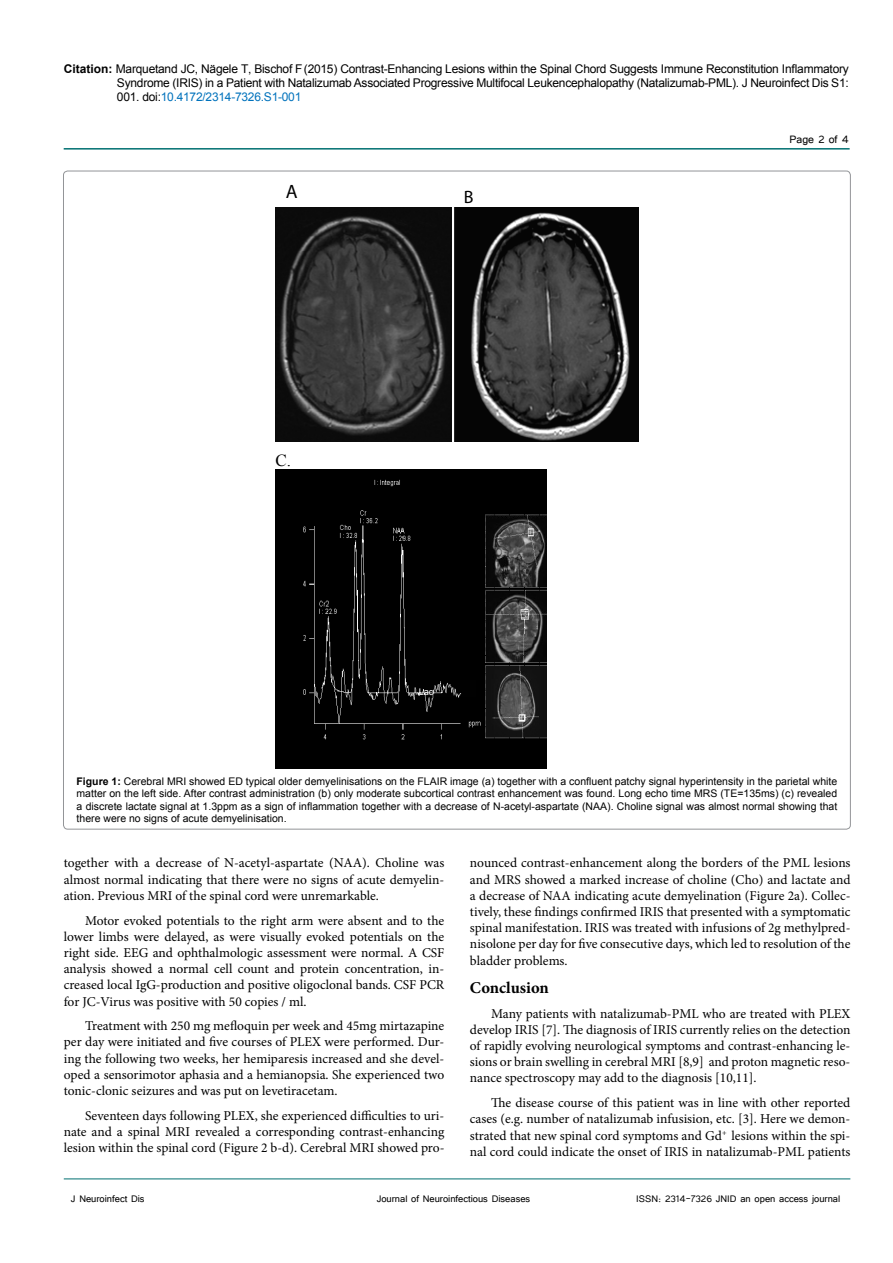
<style>
.page{position:relative;width:893px;height:1263px;background:#fff}
.page>*{position:absolute;margin:0;border:0;box-sizing:border-box;transform-origin:0 0}
.t1{font:19.35px "Myriad Pro";color:#000}
.t2{font:18px "Myriad Pro";color:#000}
.t3{font:16.8px "Times New Roman";color:#000}
.t4{font:700 16.5px "Minion Pro";color:#000}
.t5{font:13.5px/16.2px "Minion Pro";color:#000;text-align:justify}
.t6{font:13.5px "Tunga";color:#000}
.t7{font:12px/14.4px "Arial";letter-spacing:-.02em;color:#000;text-align:justify}
.t8{font:12px "Tunga";color:#000}
.t9{font:10.5px/12.6px "Arial";color:#000;text-align:justify}
.t10{font:9.15px "Arial";color:#fff}
.s1{font-weight:700}
.s2{color:#0072bc}
</style>
<div class="page">
<hr style="left:64px;top:148px;width:786px;height:2px;background:#007071">
<hr style="left:64px;top:1179px;width:786px;height:1px;background:#007071">
<img style="left:276px;top:207px;width:176px;height:234px">
<img style="left:454px;top:208px;width:184px;height:233px">
<img style="left:276px;top:470px;width:270px;height:298px">
<img style="left:410px;top:681px;width:66px;height:16px">
<p class="t7" style="left:117px;top:61px;width:733px;text-indent:-53px"><span class="s1">Citation:</span> Marquetand JC, Nägele T, Bischof F(2015) Contrast-Enhancing Lesions within the Spinal Chord Suggests Immune Reconstitution Inflammatory Syndrome (IRIS) in a Patient with Natalizumab Associated Progressive Multifocal Leukencephalopathy (Natalizumab-PML). J Neuroinfect Dis S1:<br>001. doi:<span class="s2">10.4172/2314-7326.S1-001</span></p>
<p class="t6" style="left:789px;top:131px;width:61px">Page 2 of 4</p>
<h1 class="t1" style="left:286px;top:179px;width:13px">A</h1>
<h2 class="t2" style="left:464px;top:186px;width:11px">B</h2>
<p class="t3" style="left:276px;top:449px;width:17px">C.</p>
<p class="t10" style="left:419px;top:686px;width:16px">Lac</p>
<p class="t9" style="left:77px;top:775px;width:762px"><span class="s1">Figure 1:</span> Cerebral MRI showed ED typical older demyelinisations on the FLAIR image (a) together with a confluent patchy signal hyperintensity in the parietal white matter on the left side. After contrast administration (b) only moderate subcortical contrast enhancement was found. Long echo time MRS (TE=135ms) (c) revealed a discrete lactate signal at 1.3ppm as a sign of inflammation together with a decrease of N-acetyl-aspartate (NAA). Choline signal was almost normal showing that there were no signs of acute demyelinisation.</p>
<p class="t5" style="left:64px;top:855px;width:382px">together with a decrease of N-acetyl-aspartate (NAA). Choline was almost normal indicating that there were no signs of acute demyelin&shy;ation. Previous MRI of the spinal cord were unremarkable.</p>
<p class="t5" style="left:64px;top:912px;width:382px;text-indent:21px">Motor evoked potentials to the right arm were absent and to the lower limbs were delayed, as were visually evoked potentials on the right side. EEG and ophthalmologic assessment were normal. A CSF analysis showed a normal cell count and protein concentration, in&shy;creased local IgG-production and positive oligoclonal bands. CSF PCR for JC-Virus was positive with 50 copies / ml.</p>
<p class="t5" style="left:64px;top:1018px;width:382px;text-indent:21px">Treatment with 250 mg mefloquin per week and 45mg mirtazapine per day were initiated and five courses of PLEX were performed. Dur&shy;ing the following two weeks, her hemiparesis increased and she devel&shy;oped a sensorimotor aphasia and a hemianopsia. She experienced two tonic-clonic seizures and was put on levetiracetam.</p>
<p class="t5" style="left:64px;top:1107px;width:382px;text-indent:21px">Seventeen days following PLEX, she experienced difficulties to uri&shy;nate and a spinal MRI revealed a corresponding contrast-enhancing lesion within the spinal cord (Figure 2 b-d). Cerebral MRI showed pro-</p>
<p class="t5" style="left:470px;top:855px;width:382px">nounced contrast-enhancement along the borders of the PML lesions and MRS showed a marked increase of choline (Cho) and lactate and a decrease of NAA indicating acute demyelination (Figure 2a). Collec&shy;tively, these findings confirmed IRIS that presented with a symptomatic spinal manifestation. IRIS was treated with infusions of 2g methylpred&shy;nisolone per day for five consecutive days, which led to resolution of the bladder problems.</p>
<p class="t4" style="left:470px;top:976px;width:81px">Conclusion</p>
<p class="t5" style="left:470px;top:1005px;width:382px;text-indent:21px">Many patients with natalizumab-PML who are treated with PLEX develop IRIS [7]. The diagnosis of IRIS currently relies on the detection of rapidly evolving neurological symptoms and contrast-enhancing le&shy;sions or brain swelling in cerebral MRI [8,9] and proton magnetic reso&shy;nance spectroscopy may add to the diagnosis [10,11].</p>
<p class="t5" style="left:470px;top:1095px;width:382px;text-indent:21px">The disease course of this patient was in line with other reported cases (e.g. number of natalizumab infusision, etc. [3]. Here we demon&shy;strated that new spinal cord symptoms and Gd<sup>+</sup> lesions within the spi&shy;nal cord could indicate the onset of IRIS in natalizumab-PML patients</p>
<p class="t8" style="left:71px;top:1190px;width:75px">J Neuroinfect Dis</p>
<p class="t8" style="left:377px;top:1190px;width:155px">Journal of Neuroinfectious Diseases</p>
<p class="t8" style="left:636px;top:1190px;width:206px">ISSN: 2314-7326 JNID an open access journal</p>
</div>
